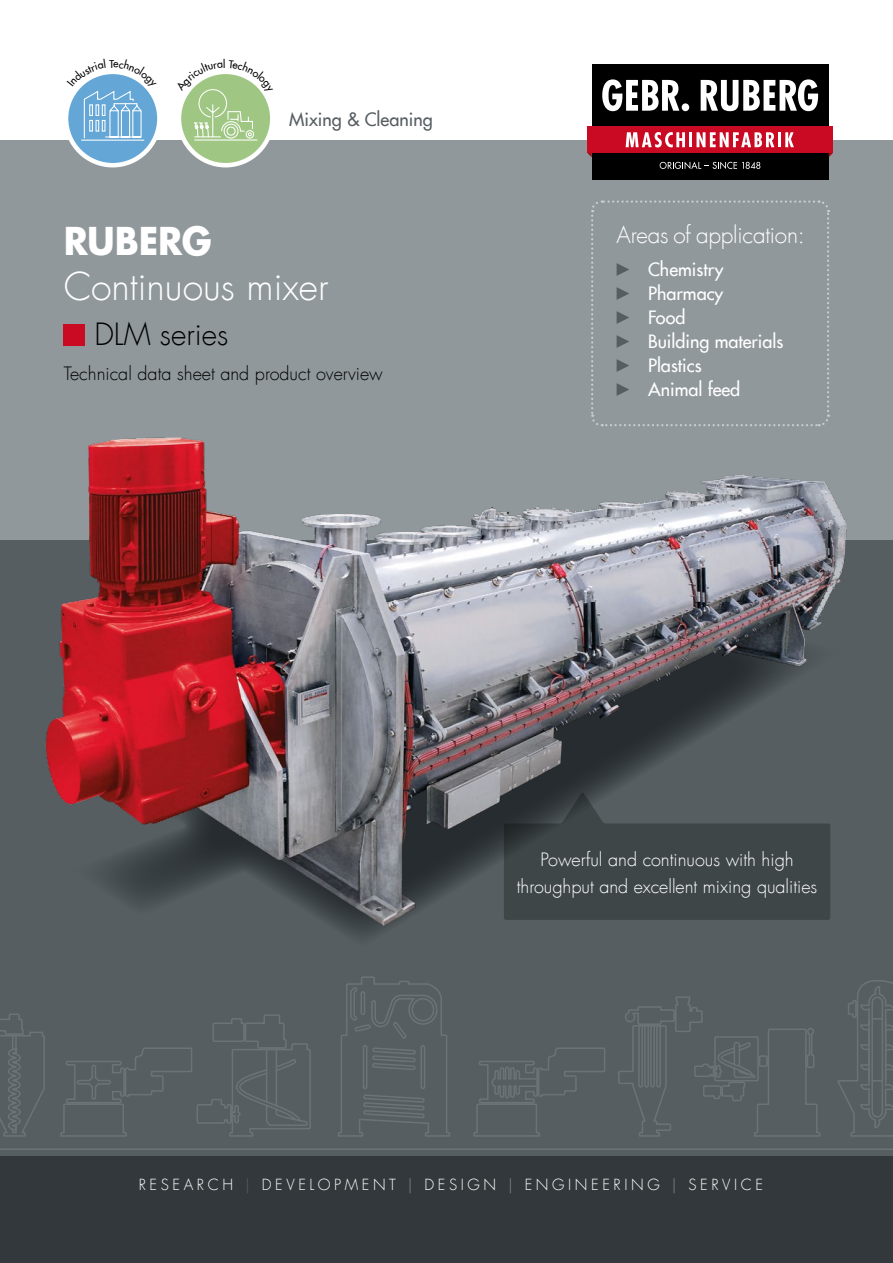
<style>
.page{position:relative;width:893px;height:1263px;background:#fff}
.page>*{position:absolute;margin:0;border:0;box-sizing:border-box;transform-origin:0 0}
.t1{font:300 37.5px "Futura Com";color:#fff}
.t2{font:700 37.5px "Futura Com";letter-spacing:-.01em;color:#fff;scale:.95 1}
.t3{font:300 30px "Futura Com";color:#000}
.t4{font:300 22.5px "Futura Com";letter-spacing:-.01em;color:#fff}
.t5{font:300 18px/27px "Futura Com";color:#fff;text-align:center}
.t6{font:500 18px/24px "Futura Com";color:#fff}
.t7{font:300 18px "Futura Com";color:#000}
.t8{font:500 18px "Futura Com";color:#575e62}
.t9{font:300 15px "Futura Com";letter-spacing:.24em;color:#fff}
.s1{color:#575e62}
.s2{color:#838a8e}
</style>
<div class="page">
<div style="left:0;top:140px;width:893px;height:668px;background:#91989c"></div>
<div style="left:0;top:540px;width:893px;height:723px;background:#575e62"></div>
<div style="left:592px;top:64px;width:237px;height:115px;background:#000"></div>
<div style="left:587px;top:127px;width:246px;height:26px;background:#c90a22"></div>
<svg style="left:626px;top:132px;width:59px;height:15px"></svg>
<hr style="left:689px;top:132px;width:3px;height:15px;background:#fff">
<svg style="left:696px;top:132px;width:78px;height:15px"></svg>
<hr style="left:778px;top:132px;width:3px;height:15px;background:#fff">
<svg style="left:785px;top:132px;width:9px;height:15px"></svg>
<svg style="left:660px;top:162px;width:100px;height:7px"></svg>
<svg style="left:701px;top:79px;width:117px;height:32px"></svg>
<svg style="left:602px;top:79px;width:87px;height:32px"></svg>
<svg style="left:587px;top:153px;width:5px;height:4px"></svg>
<svg style="left:179px;top:72px;width:93px;height:93px"></svg>
<div style="left:66px;top:72px;width:93px;height:93px;background:#64a7d7;border-radius:50%"></div>
<div style="left:64px;top:70px;width:98px;height:97px;border:4px solid #fff;border-radius:50%"></div>
<div style="left:0;top:1157px;width:893px;height:106px;background:#32383b"></div>
<svg style="left:0;top:976px;width:893px;height:161px"></svg>
<svg style="left:7px;top:985px;width:886px;height:149px"></svg>
<hr style="left:0;top:1148px;width:893px;height:2px;background:#838a8e">
<div style="left:64px;top:324px;width:21px;height:21px;background:#c90a22"></div>
<svg style="left:591px;top:200px;width:239px;height:227px"></svg>
<img style="left:45px;top:437px;width:802px;height:492px">
<svg style="left:179px;top:72px;width:93px;height:69px"></svg>
<svg style="left:67px;top:70px;width:89px;height:71px"></svg>
<p class="t8" style="left:289px;top:106px;width:145px">Mixing &amp; Cleaning</p>
<h1 class="t2" style="left:64px;top:212px;width:157px">RUBERG</h1>
<h1 class="t1" style="left:64px;top:262px;width:266px">Continuous mixer</h1>
<h2 class="t3" style="left:94px;top:315px;width:136px">DLM series</h2>
<p class="t7" style="left:64px;top:361px;width:320px">Technical data sheet and product overview</p>
<p class="t4" style="left:617px;top:220px;width:190px">Areas of application:</p>
<p class="t6" style="left:648px;top:256px;width:137px">Chemistry<br>Pharmacy<br>Food<br>Building materials<br>Plastics<br>Animal feed</p>
<p class="t5" style="left:517px;top:846px;width:302px">Powerful and continuous with high throughput and excellent mixing qualities</p>
<p class="t9" style="left:139px;top:1175px;width:626px">RESEARCH <span class="s1">|</span> DEVELOPMENT <span class="s2">|</span> DESIGN <span class="s2">|</span> ENGINEERING <span class="s2">|</span> SERVICE</p>
</div>
